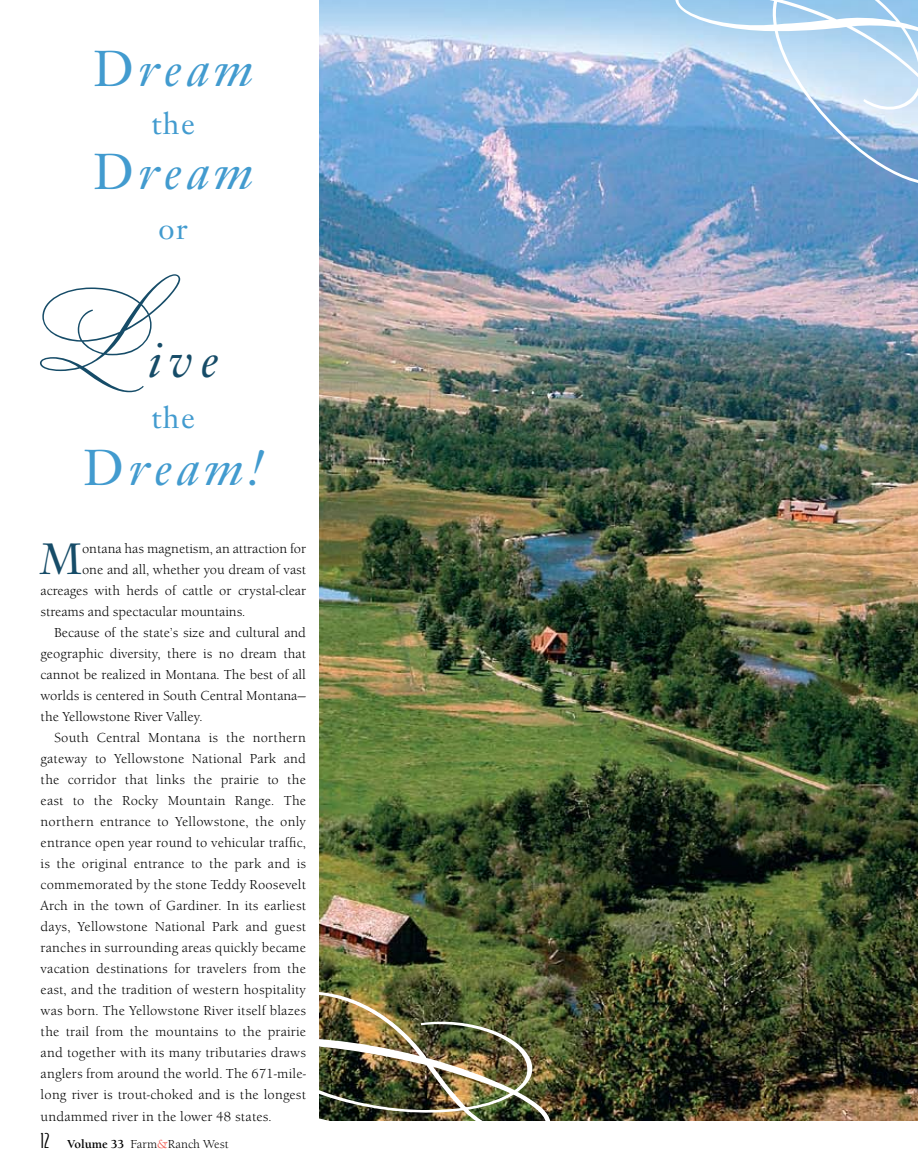
<style>
.page{position:relative;width:918px;height:1175px;background:#fff}
.page>*{position:absolute;margin:0;border:0;box-sizing:border-box;transform-origin:0 0}
.t1{font:150px "Young Baroque Plain";color:#164c68}
.t2{font:italic 49.5px "Janson Text";letter-spacing:.1em;color:#429bcf}
.t3{font:italic 49.5px "Janson Text";color:#164c68}
.t4{font:42.9px "Janson Text";color:#164c68}
.t5{font:30px "Janson Text";letter-spacing:.05em;color:#429bcf}
.t6{font:13.5px "Berkeley Old ITC";letter-spacing:.015em;color:#000}
.t7{font:12px "Berkeley Old ITC";color:#000}
.s1{font-style:normal}
.s2{font-family:"Bodega Sans";font-weight:300;font-size:19.5px}
.s3{font-weight:700}
.s4{color:#ef483d}
</style>
<div class="page">
<img style="left:320px;top:0;width:598px;height:1120px">
<img style="left:319px;top:984px;width:233px;height:137px">
<svg style="left:674px;top:0;width:244px;height:197px;background:#94bde1"></svg>
<h2 class="t2" style="left:93px;top:38px;width:162px"><span class="s1">D</span>ream</h2>
<h3 class="t5" style="left:151px;top:104px;width:45px">the</h3>
<h2 class="t2" style="left:93px;top:142px;width:162px"><span class="s1">D</span>ream</h2>
<h3 class="t5" style="left:159px;top:209px;width:31px">or</h3>
<h1 class="t1" style="left:10px;top:225px;width:144px">L</h1>
<h2 class="t3" style="left:148px;top:329px;width:72px">ive</h2>
<h3 class="t5" style="left:151px;top:398px;width:45px">the</h3>
<h2 class="t2" style="left:83px;top:437px;width:182px"><span class="s1">D</span>ream!</h2>
<h3 class="t4" style="left:41px;top:532px;width:43px">M</h3>
<p class="t6" style="left:82px;top:541px;width:226px">ontana has magnetism, an attraction for</p>
<p class="t6" style="left:82px;top:562px;width:225px">one and all, whether you dream of vast</p>
<p class="t6" style="left:41px;top:583px;width:267px">acreages with herds of cattle or crystal-clear</p>
<p class="t6" style="left:41px;top:604px;width:206px">streams and spectacular mountains.</p>
<p class="t6" style="left:54px;top:625px;width:253px">Because of the state’s size and cultural and</p>
<p class="t6" style="left:41px;top:646px;width:267px">geographic diversity, there is no dream that</p>
<p class="t6" style="left:41px;top:667px;width:267px">cannot be realized in Montana. The best of all</p>
<p class="t6" style="left:41px;top:688px;width:267px">worlds is centered in South Central Montana—</p>
<p class="t6" style="left:41px;top:709px;width:163px">the Yellowstone River Valley.</p>
<p class="t6" style="left:54px;top:730px;width:253px">South Central Montana is the northern</p>
<p class="t6" style="left:41px;top:751px;width:267px">gateway to Yellowstone National Park and</p>
<p class="t6" style="left:41px;top:772px;width:267px">the corridor that links the prairie to the</p>
<p class="t6" style="left:41px;top:793px;width:267px">east to the Rocky Mountain Range. The</p>
<p class="t6" style="left:41px;top:814px;width:267px">northern entrance to Yellowstone, the only</p>
<p class="t6" style="left:41px;top:835px;width:267px">entrance open year round to vehicular traffic,</p>
<p class="t6" style="left:41px;top:856px;width:267px">is the original entrance to the park and is</p>
<p class="t6" style="left:41px;top:877px;width:267px">commemorated by the stone Teddy Roosevelt</p>
<p class="t6" style="left:41px;top:898px;width:267px">Arch in the town of Gardiner. In its earliest</p>
<p class="t6" style="left:41px;top:919px;width:267px">days, Yellowstone National Park and guest</p>
<p class="t6" style="left:41px;top:940px;width:267px">ranches in surrounding areas quickly became</p>
<p class="t6" style="left:41px;top:961px;width:267px">vacation destinations for travelers from the</p>
<p class="t6" style="left:41px;top:982px;width:267px">east, and the tradition of western hospitality</p>
<p class="t6" style="left:41px;top:1003px;width:267px">was born. The Yellowstone River itself blazes</p>
<p class="t6" style="left:41px;top:1024px;width:267px">the trail from the mountains to the prairie</p>
<p class="t6" style="left:41px;top:1045px;width:267px">and together with its many tributaries draws</p>
<p class="t6" style="left:41px;top:1066px;width:267px">anglers from around the world. The 671-mile-</p>
<p class="t6" style="left:41px;top:1087px;width:267px">long river is trout-choked and is the longest</p>
<p class="t6" style="left:41px;top:1108px;width:233px">undammed river in the lower 48 states.</p>
<p class="t7" style="left:40px;top:1137px;width:189px"><span class="s2">12</span> <span class="s3">Volume 33</span> Farm<span class="s4">&amp;</span>Ranch West</p>
</div>
